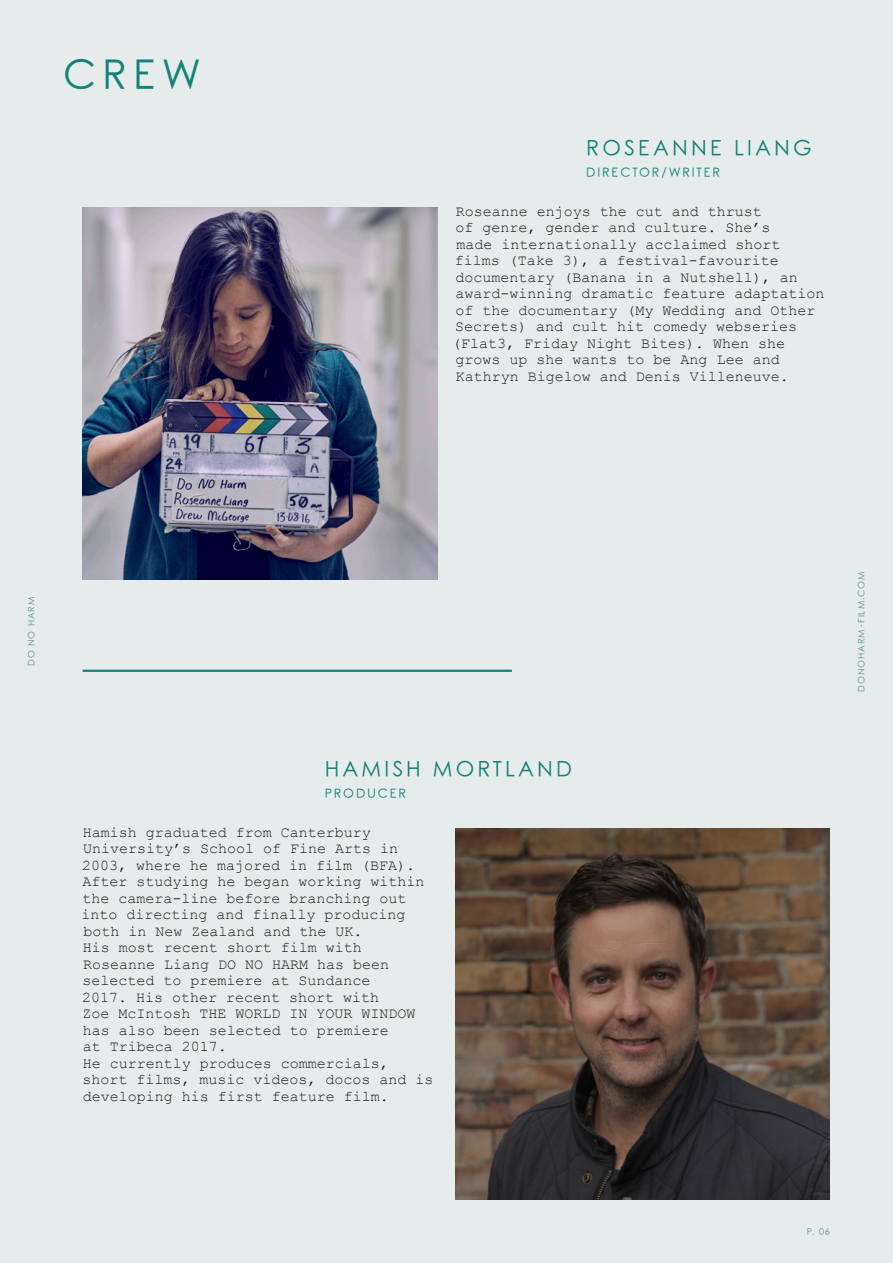
<style>
.page{position:relative;width:893px;height:1263px;background:#e6eceb}
.page>*{position:absolute;margin:0;border:0;box-sizing:border-box;transform-origin:0 0}
.t1{font:40.5px "Rounded Elegance";color:#148279}
.t2{font:21.3px "Rounded Elegance";letter-spacing:.15em;color:#148279}
.t3{font:15px/16.5px "Courier New";color:#231f20}
.t4{font:12.45px "Rounded Elegance";letter-spacing:.15em;color:#148279}
.t5{font:9px "Rounded Elegance";letter-spacing:.1em;color:#5c9791}
</style>
<div class="page">
<img style="left:455px;top:828px;width:375px;height:372px">
<img style="left:83px;top:207px;width:354px;height:372px">
<hr style="left:83px;top:670px;width:429px;height:2px;background:#148279">
<p class="t1" style="left:63px;top:52px;width:139px">CREW</p>
<p class="t2" style="left:586px;top:135px;width:227px">ROSEANNE LIANG</p>
<p class="t4" style="left:586px;top:165px;width:135px">DIRECTOR/WRITER</p>
<p class="t3" style="left:456px;top:203px;width:308px">Roseanne enjoys the cut and thrust</p>
<p class="t3" style="left:455px;top:219px;width:317px">of genre, gender and culture. She’s</p>
<p class="t3" style="left:457px;top:236px;width:326px">made internationally acclaimed short</p>
<p class="t3" style="left:455px;top:252px;width:326px">films (Take 3), a festival-favourite</p>
<p class="t3" style="left:456px;top:269px;width:344px">documentary (Banana in a Nutshell), an</p>
<p class="t3" style="left:455px;top:285px;width:371px">award-winning dramatic feature adaptation</p>
<p class="t3" style="left:455px;top:302px;width:362px">of the documentary (My Wedding and Other</p>
<p class="t3" style="left:455px;top:318px;width:344px">Secrets) and cult hit comedy webseries</p>
<p class="t3" style="left:452px;top:335px;width:335px">(Flat3, Friday Night Bites). When she</p>
<p class="t3" style="left:456px;top:351px;width:326px">grows up she wants to be Ang Lee and</p>
<p class="t3" style="left:456px;top:368px;width:335px">Kathryn Bigelow and Denis Villeneuve.</p>
<p class="t5" style="left:26px;top:666px;width:70px;rotate:-90deg">DO NO HARM</p>
<p class="t2" style="left:325px;top:756px;width:249px">HAMISH MORTLAND</p>
<p class="t4" style="left:325px;top:786px;width:83px">PRODUCER</p>
<p class="t3" style="left:81px;top:824px;width:345px">Hamish graduated from Canterbury University’s School of Fine Arts in 2003, where he majored in film (BFA).<br>After studying he began working within the camera-line before branching out into directing and finally producing both in New Zealand and the UK.</p>
<p class="t3" style="left:82px;top:939px;width:335px">His most recent short film with<br>Roseanne Liang DO NO HARM has been selected to premiere at Sundance<br>2017. His other recent short with<br>Zoe McIntosh THE WORLD IN YOUR WINDOW has also been selected to premiere<br>at Tribeca 2017.</p>
<p class="t3" style="left:82px;top:1055px;width:353px">He currently produces commercials, short films, music videos, docos and is developing his first feature film.</p>
<p class="t5" style="left:856px;top:691px;width:122px;rotate:-90deg">DONOHARM-FILM.COM</p>
<p class="t5" style="left:807px;top:1226px;width:25px">P. 06</p>
</div>
